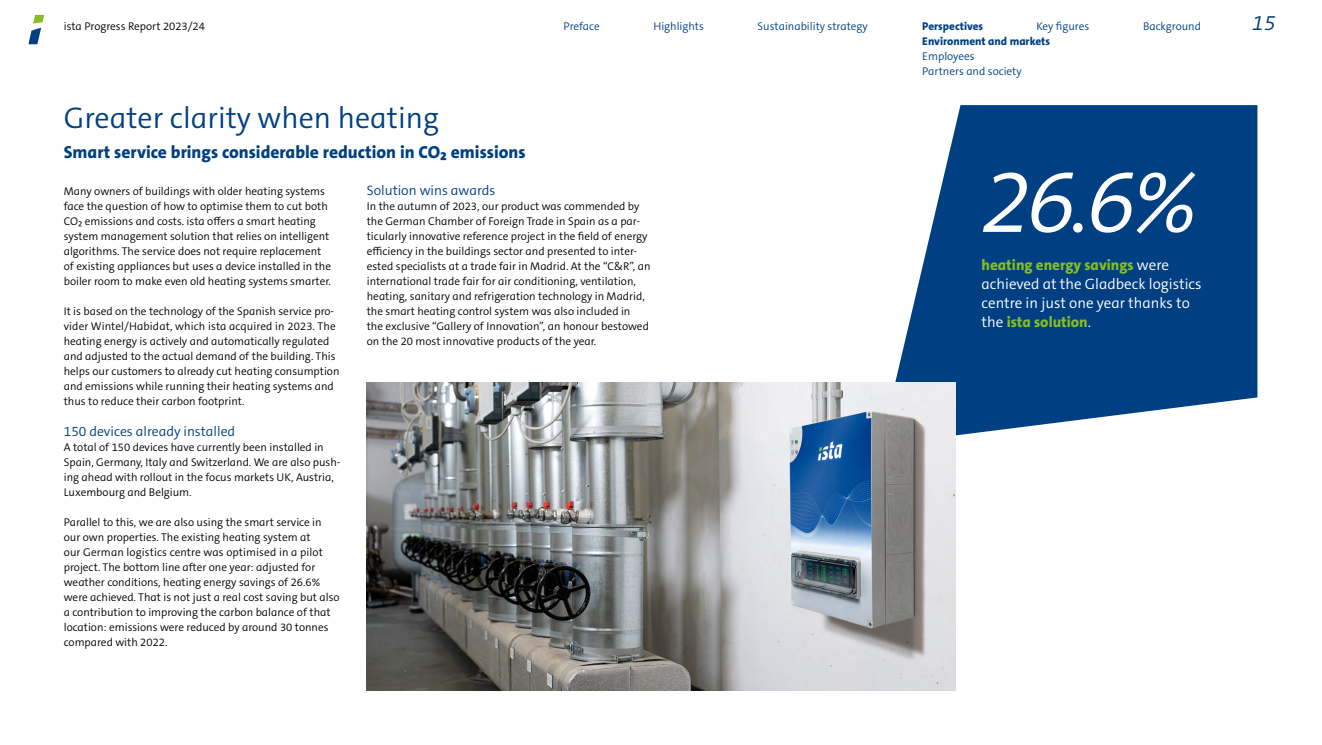
<style>
.page{position:relative;width:1322px;height:745px;background:#fff}
.page>*{position:absolute;margin:0;border:0;box-sizing:border-box;transform-origin:0 0}
.t1{font:italic 90px "The Sansfor Ista Sm Lt";color:#fff}
.t2{font:30px "The Sansfor Ista Sm Lt";color:#004082}
.t3{font:italic 21.25px "The Sansfor Ista Sm Lt";color:#004082}
.t4{font:800 17.5px "The Sansfor Ista";color:#004082}
.t5{font:15px/18.8px "The Sansfor Ista Sm Lt";color:#fff}
.t6{font:800 15px "The Sansfor Ista";color:#86bc25}
.t7{font:13.75px "The Sansfor Ista Sm Lt";color:#004082}
.t8{font:11.25px/15px "The Sansfor Ista Sm Lt";color:#000}
.t9{font:11.25px/15px "The Sansfor Ista Sm Lt";color:#004082}
.t10{font:800 11.25px "The Sansfor Ista";color:#004082}
.s1{font-family:"The Sansfor Ista Sm Lt";font-weight:400;color:#fff}
</style>
<div class="page">
<svg style="left:895px;top:105px;width:362px;height:339px;background:#255c94"></svg>
<img style="left:367px;top:382px;width:588px;height:308px">
<svg style="left:28px;top:15px;width:17px;height:30px"></svg>
<p class="t8" style="left:64px;top:19px;width:143px">ista Progress Report 2023/24</p>
<p class="t10" style="left:922px;top:19px;width:62px">Perspectives</p>
<h3 class="t3" style="left:1252px;top:9px;width:25px">15</h3>
<p class="t10" style="left:922px;top:34px;width:129px">Environment and markets</p>
<p class="t9" style="left:922px;top:49px;width:101px">Employees<br>Partners and society</p>
<p class="t9" style="left:563px;top:19px;width:38px">Preface</p>
<p class="t9" style="left:653px;top:19px;width:52px">Highlights</p>
<p class="t9" style="left:757px;top:19px;width:112px">Sustainability strategy</p>
<p class="t9" style="left:1036px;top:19px;width:54px">Key figures</p>
<p class="t9" style="left:1143px;top:19px;width:60px">Background</p>
<h2 class="t2" style="left:64px;top:98px;width:377px">Greater clarity when heating</h2>
<h3 class="t4" style="left:64px;top:140px;width:463px">Smart service brings considerable reduction in CO2 emissions</h3>
<p class="t8" style="left:64px;top:184px;width:269px">Many owners of buildings with older heating systems face the question of how to optimise them to cut both CO2 emissions and costs. ista offers a smart heating system management solution that relies on intelligent algorithms. The service does not require replacement of existing appliances but uses a device installed in the boiler room to make even old heating systems smarter.</p>
<p class="t8" style="left:64px;top:304px;width:277px">It is based on the technology of the Spanish service pro&shy;vider Wintel/Habidat, which ista acquired in 2023. The heating energy is actively and automatically regulated and adjusted to the actual demand of the building. This helps our customers to already cut heating consumption and emissions while running their heating systems and thus to reduce their carbon footprint.</p>
<p class="t7" style="left:64px;top:422px;width:173px">150 devices already installed</p>
<p class="t8" style="left:64px;top:439px;width:278px">A total of 150 devices have currently been installed in Spain, Germany, Italy and Switzerland. We are also push&shy;ing ahead with rollout in the focus markets UK, Austria, Luxembourg and Belgium.</p>
<p class="t8" style="left:64px;top:514px;width:277px">Parallel to this, we are also using the smart service in our own properties. The existing heating system at<br>our German logistics centre was optimised in a pilot project. The bottom line after one year: adjusted for weather conditions, heating energy savings of 26.6% were achieved. That is not just a real cost saving but also a contribution to improving the carbon balance of that location: emissions were reduced by around 30 tonnes compared with 2022.</p>
<p class="t7" style="left:367px;top:182px;width:130px">Solution wins awards</p>
<p class="t8" style="left:367px;top:199px;width:285px">In the autumn of 2023, our product was commended by the German Chamber of Foreign Trade in Spain as a par&shy;ticularly innovative reference project in the field of energy efficiency in the buildings sector and presented to inter&shy;ested specialists at a trade fair in Madrid. At the “C&amp;R”, an international trade fair for air conditioning, ventilation, heating, sanitary and refrigeration technology in Madrid, the smart heating control system was also included in<br>the exclusive “Gallery of Innovation”, an honour bestowed on the 20 most innovative products of the year.</p>
<h1 class="t1" style="left:981px;top:143px;width:217px">26.6%</h1>
<h3 class="t6" style="left:981px;top:255px;width:189px">heating energy savings <span class="s1">were</span></h3>
<h3 class="t5" style="left:981px;top:274px;width:221px">achieved at the Gladbeck logistics centre in just one year thanks to</h3>
<h3 class="t6" style="left:981px;top:312px;width:111px"><span class="s1">the</span> ista solution<span class="s1">.</span></h3>
</div>
